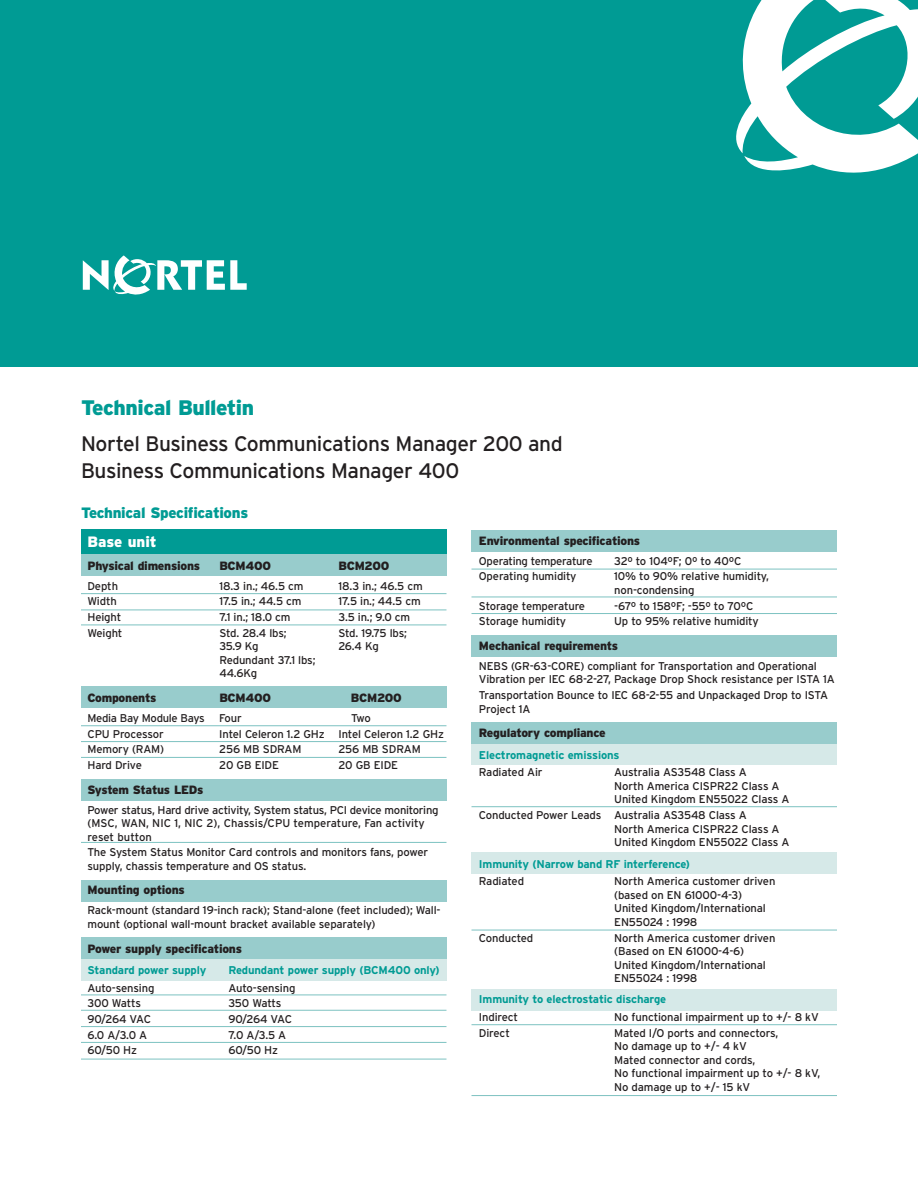
<style>
.page{position:relative;width:918px;height:1188px;background:#fff}
.page>*{position:absolute;margin:0;border:0;box-sizing:border-box;transform-origin:0 0}
.t1{font:21px/27px "Interstate";letter-spacing:-.02em;color:#231f20}
.t2{font:900 21px "Interstate";letter-spacing:-.02em;color:#009b94}
.t3{font:900 15px "Interstate";letter-spacing:-.02em;color:#009b94}
.t4{font:900 15px "Interstate";color:#fff}
.t5{font:900 12px "Interstate";letter-spacing:-.02em;color:#231f20}
.t6{font:11.25px/13.5px "Interstate";letter-spacing:-.015em;color:#231f20}
.t7{font:700 11.25px "Interstate";letter-spacing:-.015em;color:#009b94}
.t8{font:11.25px "Interstate";letter-spacing:-.035em;color:#231f20}
</style>
<div class="page">
<div style="left:472px;top:990px;width:365px;height:21px;background:#d6e9e8"></div>
<div style="left:472px;top:853px;width:365px;height:21px;background:#d6e9e8"></div>
<div style="left:472px;top:743px;width:365px;height:21px;background:#d6e9e8"></div>
<div style="left:472px;top:722px;width:365px;height:21px;background:#98cccc"></div>
<div style="left:472px;top:635px;width:365px;height:22px;background:#98cccc"></div>
<div style="left:472px;top:530px;width:365px;height:21px;background:#98cccc"></div>
<div style="left:81px;top:959px;width:365px;height:21px;background:#d6e9e8"></div>
<div style="left:81px;top:938px;width:365px;height:21px;background:#98cccc"></div>
<div style="left:81px;top:880px;width:365px;height:21px;background:#98cccc"></div>
<div style="left:81px;top:779px;width:365px;height:21px;background:#98cccc"></div>
<div style="left:81px;top:687px;width:365px;height:21px;background:#98cccc"></div>
<div style="left:0;top:0;width:918px;height:367px;background:#009b94"></div>
<svg style="left:736px;top:0;width:182px;height:172px"></svg>
<div style="left:81px;top:529px;width:365px;height:26px;background:#009b94"></div>
<div style="left:81px;top:555px;width:365px;height:21px;background:#98cccc"></div>
<hr style="left:81px;top:593px;width:365px;height:1px;background:#7dc2c1">
<hr style="left:81px;top:610px;width:365px;height:1px;background:#7dc2c1">
<hr style="left:81px;top:625px;width:365px;height:1px;background:#7dc2c1">
<hr style="left:81px;top:725px;width:365px;height:1px;background:#7dc2c1">
<hr style="left:81px;top:741px;width:365px;height:1px;background:#7dc2c1">
<hr style="left:81px;top:757px;width:365px;height:1px;background:#7dc2c1">
<hr style="left:81px;top:842px;width:365px;height:1px;background:#7dc2c1">
<hr style="left:81px;top:995px;width:365px;height:1px;background:#7dc2c1">
<hr style="left:81px;top:1010px;width:365px;height:1px;background:#7dc2c1">
<hr style="left:81px;top:1026px;width:365px;height:1px;background:#7dc2c1">
<hr style="left:81px;top:1042px;width:365px;height:1px;background:#7dc2c1">
<hr style="left:81px;top:1059px;width:365px;height:1px;background:#7dc2c1">
<hr style="left:472px;top:569px;width:365px;height:1px;background:#7dc2c1">
<hr style="left:472px;top:597px;width:365px;height:1px;background:#7dc2c1">
<hr style="left:472px;top:613px;width:365px;height:1px;background:#7dc2c1">
<hr style="left:472px;top:806px;width:365px;height:1px;background:#7dc2c1">
<hr style="left:472px;top:930px;width:365px;height:1px;background:#7dc2c1">
<hr style="left:472px;top:1024px;width:365px;height:1px;background:#7dc2c1">
<hr style="left:472px;top:1095px;width:365px;height:1px;background:#7dc2c1">
<svg style="left:83px;top:255px;width:164px;height:40px"></svg>
<h1 class="t2" style="left:81px;top:399px;width:175px">Technical Bulletin</h1>
<h1 class="t1" style="left:81px;top:432px;width:483px">Nortel Business Communications Manager 200 and<br>Business Communications Manager 400</h1>
<h2 class="t3" style="left:81px;top:507px;width:169px">Technical Specifications</h2>
<h2 class="t4" style="left:87px;top:536px;width:71px">Base unit</h2>
<p class="t5" style="left:87px;top:561px;width:114px">Physical dimensions</p>
<p class="t5" style="left:219px;top:561px;width:53px">BCM400</p>
<p class="t5" style="left:339px;top:561px;width:52px">BCM200</p>
<p class="t6" style="left:87px;top:580px;width:32px">Depth</p>
<p class="t6" style="left:219px;top:580px;width:86px">18.3 in.; 46.5 cm</p>
<p class="t6" style="left:339px;top:580px;width:86px">18.3 in.; 46.5 cm</p>
<p class="t6" style="left:87px;top:596px;width:31px">Width</p>
<p class="t6" style="left:219px;top:596px;width:84px">17.5 in.; 44.5 cm</p>
<p class="t6" style="left:339px;top:596px;width:84px">17.5 in.; 44.5 cm</p>
<p class="t6" style="left:87px;top:611px;width:35px">Height</p>
<p class="t6" style="left:219px;top:611px;width:73px">7.1 in.; 18.0 cm</p>
<p class="t6" style="left:339px;top:611px;width:73px">3.5 in.; 9.0 cm</p>
<p class="t6" style="left:87px;top:627px;width:37px">Weight</p>
<p class="t6" style="left:219px;top:627px;width:69px">Std. 28.4 lbs;</p>
<p class="t6" style="left:339px;top:627px;width:70px">Std. 19.75 lbs;</p>
<p class="t6" style="left:219px;top:641px;width:41px">35.9 Kg</p>
<p class="t6" style="left:338px;top:641px;width:42px">26.4 Kg</p>
<p class="t6" style="left:219px;top:654px;width:98px">Redundant 37.1 lbs;<br>44.6Kg</p>
<p class="t5" style="left:87px;top:693px;width:70px">Components</p>
<p class="t5" style="left:219px;top:693px;width:53px">BCM400</p>
<p class="t5" style="left:351px;top:693px;width:52px">BCM200</p>
<p class="t6" style="left:87px;top:712px;width:119px">Media Bay Module Bays</p>
<p class="t6" style="left:219px;top:712px;width:24px">Four</p>
<p class="t6" style="left:351px;top:712px;width:21px">Two</p>
<p class="t6" style="left:87px;top:728px;width:78px">CPU Processor</p>
<p class="t6" style="left:219px;top:728px;width:226px">Intel Celeron 1.2 GHz Intel Celeron 1.2 GHz</p>
<p class="t6" style="left:87px;top:744px;width:78px">Memory (RAM)</p>
<p class="t6" style="left:219px;top:744px;width:84px">256 MB SDRAM</p>
<p class="t6" style="left:338px;top:744px;width:84px">256 MB SDRAM</p>
<p class="t6" style="left:87px;top:759px;width:56px">Hard Drive</p>
<p class="t6" style="left:219px;top:759px;width:61px">20 GB EIDE</p>
<p class="t6" style="left:338px;top:759px;width:61px">20 GB EIDE</p>
<p class="t5" style="left:87px;top:785px;width:118px">System Status LEDs</p>
<p class="t6" style="left:87px;top:804px;width:353px">Power status, Hard drive activity, System status, PCI device monitoring (MSC, WAN, NIC 1, NIC 2), Chassis/CPU temperature, Fan activity reset button</p>
<p class="t6" style="left:87px;top:847px;width:342px">The System Status Monitor Card controls and monitors fans, power supply, chassis temperature and OS status.</p>
<p class="t5" style="left:87px;top:886px;width:99px">Mounting options</p>
<p class="t6" style="left:87px;top:905px;width:355px">Rack-mount (standard 19-inch rack); Stand-alone (feet included); Wall&shy;mount (optional wall-mount bracket available separately)</p>
<p class="t5" style="left:87px;top:944px;width:156px">Power supply specifications</p>
<p class="t7" style="left:87px;top:966px;width:120px">Standard power supply</p>
<p class="t7" style="left:228px;top:966px;width:213px">Redundant power supply (BCM400 only)</p>
<p class="t6" style="left:87px;top:982px;width:68px">Auto-sensing</p>
<p class="t6" style="left:228px;top:982px;width:68px">Auto-sensing</p>
<p class="t6" style="left:87px;top:998px;width:55px">300 Watts</p>
<p class="t6" style="left:229px;top:998px;width:55px">350 Watts</p>
<p class="t6" style="left:87px;top:1014px;width:65px">90/264 VAC</p>
<p class="t6" style="left:228px;top:1014px;width:65px">90/264 VAC</p>
<p class="t6" style="left:87px;top:1029px;width:61px">6.0 A/3.0 A</p>
<p class="t6" style="left:228px;top:1029px;width:59px">7.0 A/3.5 A</p>
<p class="t6" style="left:87px;top:1045px;width:51px">60/50 Hz</p>
<p class="t6" style="left:228px;top:1045px;width:51px">60/50 Hz</p>
<p class="t5" style="left:479px;top:536px;width:163px">Environmental specifications</p>
<p class="t6" style="left:479px;top:555px;width:115px">Operating temperature</p>
<p class="t6" style="left:614px;top:555px;width:129px">32º to 104ºF; 0º to 40ºC</p>
<p class="t6" style="left:479px;top:571px;width:99px">Operating humidity</p>
<p class="t6" style="left:614px;top:571px;width:156px">10% to 90% relative humidity, non-condensing</p>
<p class="t6" style="left:479px;top:600px;width:108px">Storage temperature</p>
<p class="t8" style="left:614px;top:601px;width:141px">-67º to 158ºF; -55º to 70ºC</p>
<p class="t6" style="left:479px;top:616px;width:89px">Storage humidity</p>
<p class="t6" style="left:614px;top:616px;width:146px">Up to 95% relative humidity</p>
<p class="t5" style="left:479px;top:641px;width:141px">Mechanical requirements</p>
<p class="t6" style="left:479px;top:660px;width:357px">NEBS (GR-63-CORE) compliant for Transportation and Operational<br>Vibration per IEC 68-2-27, Package Drop Shock resistance per ISTA 1A</p>
<p class="t6" style="left:479px;top:690px;width:351px">Transportation Bounce to IEC 68-2-55 and Unpackaged Drop to ISTA<br>Project 1A</p>
<p class="t5" style="left:479px;top:729px;width:128px">Regulatory compliance</p>
<p class="t7" style="left:479px;top:750px;width:142px">Electromagnetic emissions</p>
<p class="t6" style="left:479px;top:767px;width:65px">Radiated Air</p>
<p class="t6" style="left:614px;top:767px;width:177px">Australia AS3548 Class A<br>North America CISPR22 Class A<br>United Kingdom EN55022 Class A</p>
<p class="t6" style="left:614px;top:810px;width:177px;text-indent:-135px">Conducted Power Leads Australia AS3548 Class A<br>North America CISPR22 Class A<br>United Kingdom EN55022 Class A</p>
<p class="t7" style="left:479px;top:859px;width:213px">Immunity (Narrow band RF interference)</p>
<p class="t6" style="left:479px;top:876px;width:47px">Radiated</p>
<p class="t6" style="left:614px;top:876px;width:163px">North America customer driven (based on EN 61000-4-3)<br>United Kingdom/International<br>EN55024 : 1998</p>
<p class="t6" style="left:479px;top:932px;width:56px">Conducted</p>
<p class="t6" style="left:614px;top:932px;width:163px">North America customer driven (Based on EN 61000-4-6)<br>United Kingdom/International<br>EN55024 : 1998</p>
<p class="t7" style="left:479px;top:995px;width:189px">Immunity to electrostatic discharge</p>
<p class="t6" style="left:479px;top:1012px;width:41px">Indirect</p>
<p class="t6" style="left:614px;top:1012px;width:206px">No functional impairment up to +/- 8 kV</p>
<p class="t6" style="left:479px;top:1027px;width:32px">Direct</p>
<p class="t6" style="left:614px;top:1027px;width:208px">Mated I/O ports and connectors,<br>No damage up to +/- 4 kV<br>Mated connector and cords,<br>No functional impairment up to +/- 8 kV,<br>No damage up to +/- 15 kV</p>
</div>
